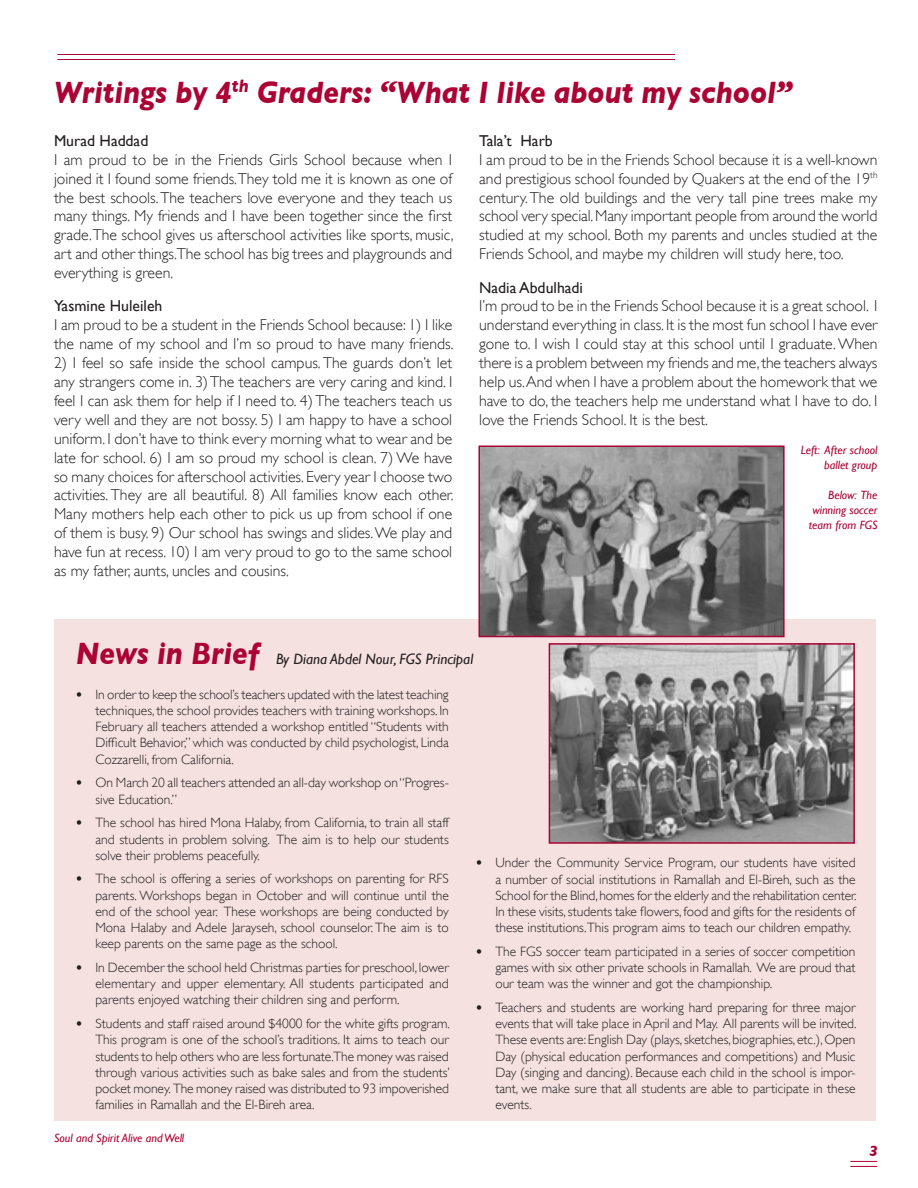
<style>
.page{position:relative;width:918px;height:1188px;background:#fff}
.page>*{position:absolute;margin:0;border:0;box-sizing:border-box;transform-origin:0 0}
.t1{font:italic 700 31.5px "Gill Sans";color:#ab0333;scale:.9 1}
.t2{font:300 15.75px/18.9px "Gill Sans";color:#231f20;text-align:justify}
.t3{font:15.75px "Gill Sans";color:#231f20}
.t4{font:italic 15px "Gill Sans";color:#231f20}
.t5{font:italic 700 15px "Gill Sans";color:#ab0333}
.t6{font:300 13.5px/16.2px "Gill Sans";color:#231f20;text-align:justify}
.t7{font:italic 12px/15px "Gill Sans";color:#ab0333;text-align:right}
.s1{font-weight:700}
</style>
<div class="page">
<hr style="left:57px;top:54px;width:618px;height:1px;background:#ab0333">
<hr style="left:57px;top:59px;width:618px;height:1px;background:#ab0333">
<svg style="left:850px;top:1161px;width:27px;height:6px"></svg>
<div style="left:54px;top:619px;width:822px;height:502px;background:#f5e1df"></div>
<img style="left:552px;top:646px;width:300px;height:195px">
<div style="left:549px;top:643px;width:306px;height:201px;border:2px solid #ab0333"></div>
<img style="left:482px;top:449px;width:300px;height:185px">
<div style="left:479px;top:446px;width:306px;height:191px;border:2px solid #ab0333"></div>
<h1 class="t1" style="left:54px;top:74px;width:822px">Writings by 4<sup>th</sup> Graders: “What I like about my school”</h1>
<p class="t3" style="left:54px;top:131px;width:96px">Murad Haddad</p>
<p class="t2" style="left:54px;top:150px;width:401px">I am proud to be in the Friends Girls School because when I joined it I found some friends.They told me it is known as one of the best schools. The teachers love everyone and they teach us many things. My friends and I have been together since the first grade.The school gives us afterschool activities like sports, music, art and other things.The school has big trees and playgrounds and everything is green.</p>
<p class="t3" style="left:54px;top:297px;width:110px">Yasmine Huleileh</p>
<p class="t2" style="left:54px;top:316px;width:401px">I am proud to be a student in the Friends School because: 1) I like the name of my school and I’m so proud to have many friends.</p>
<p class="t2" style="left:54px;top:353px;width:401px">2) I feel so safe inside the school campus. The guards don’t let any strangers come in. 3) The teachers are very caring and kind. I feel I can ask them for help if I need to. 4) The teachers teach us very well and they are not bossy. 5) I am happy to have a school uniform. I don’t have to think every morning what to wear and be late for school. 6) I am so proud my school is clean. 7) We have so many choices for afterschool activities. Every year I choose two activities. They are all beautiful. 8) All families know each other.<br>Many mothers help each other to pick us up from school if one of them is busy. 9) Our school has swings and slides. We play and have fun at recess. 10) I am very proud to go to the same school as my father, aunts, uncles and cousins.</p>
<p class="t3" style="left:479px;top:131px;width:75px">Tala’t Harb</p>
<p class="t2" style="left:479px;top:150px;width:400px">I am proud to be in the Friends School because it is a well-known and prestigious school founded by Quakers at the end of the 19<sup>th </sup>century. The old buildings and the very tall pine trees make my school very special. Many important people from around the world studied at my school. Both my parents and uncles studied at the Friends School, and maybe my children will study here, too.</p>
<p class="t3" style="left:479px;top:278px;width:105px">Nadia Abdulhadi</p>
<p class="t2" style="left:479px;top:297px;width:400px">I’m proud to be in the Friends School because it is a great school. I understand everything in class. It is the most fun school I have ever gone to. I wish I could stay at this school until I graduate. When there is a problem between my friends and me, the teachers always help us. And when I have a problem about the homework that we have to do, the teachers help me understand what I have to do. I love the Friends School. It is the best.</p>
<p class="t7" style="left:801px;top:442px;width:78px">Left: After school ballet group</p>
<p class="t7" style="left:809px;top:487px;width:70px;text-align:justify;text-indent:19px">Below: The winning soccer team from FGS</p>
<h1 class="t1" style="left:76px;top:635px;width:206px">News in Brief</h1>
<p class="t6" style="left:95px;top:686px;width:355px;text-indent:-20px"><span class="s1">•</span> In order to keep the school’s teachers updated with the latest teaching techniques, the school provides teachers with training workshops. In February all teachers attended a workshop entitled “Students with Difficult Behavior,” which was conducted by child psychologist, Linda Cozzarelli, from California.</p>
<p class="t6" style="left:95px;top:775px;width:355px;text-indent:-20px"><span class="s1">•</span> On March 20 all teachers attended an all-day workshop on “Progres&shy;sive Education.”</p>
<p class="t6" style="left:95px;top:815px;width:355px;text-indent:-20px"><span class="s1">•</span> The school has hired Mona Halaby, from California, to train all staff and students in problem solving. The aim is to help our students solve their problems peacefully.</p>
<p class="t6" style="left:95px;top:871px;width:355px;text-indent:-20px"><span class="s1">•</span> The school is offering a series of workshops on parenting for RFS parents. Workshops began in October and will continue until the end of the school year. These workshops are being conducted by Mona Halaby and Adele Jarayseh, school counselor. The aim is to keep parents on the same page as the school.</p>
<p class="t6" style="left:95px;top:959px;width:355px;text-indent:-20px"><span class="s1">•</span> In December the school held Christmas parties for preschool, lower elementary and upper elementary. All students participated and parents enjoyed watching their children sing and perform.</p>
<p class="t6" style="left:95px;top:1016px;width:356px;text-indent:-20px"><span class="s1">•</span> Students and staff raised around $4000 for the white gifts program.<br>This program is one of the school’s traditions. It aims to teach our students to help others who are less fortunate.The money was raised through various activities such as bake sales and from the students’ pocket money. The money raised was distributed to 93 impoverished families in Ramallah and the El-Bireh area.</p>
<p class="t4" style="left:276px;top:650px;width:199px">By Diana Abdel Nour, FGS Principal</p>
<p class="t6" style="left:495px;top:855px;width:363px;text-indent:-20px"><span class="s1">•</span> Under the Community Service Program, our students have visited a number of social institutions in Ramallah and El-Bireh, such as the School for the Blind, homes for the elderly and the rehabilitation center.<br>In these visits, students take flowers, food and gifts for the residents of these institutions.This program aims to teach our children empathy.</p>
<p class="t6" style="left:495px;top:943px;width:362px;text-indent:-20px"><span class="s1">•</span> The FGS soccer team participated in a series of soccer competition games with six other private schools in Ramallah. We are proud that our team was the winner and got the championship.</p>
<p class="t6" style="left:495px;top:999px;width:363px;text-indent:-19px"><span class="s1">•</span> Teachers and students are working hard preparing for three major events that will take place in April and May. All parents will be invited.<br>These events are: English Day (plays, sketches, biographies, etc.), Open Day (physical education performances and competitions) and Music Day (singing and dancing). Because each child in the school is impor&shy;tant, we make sure that all students are able to participate in these events.</p>
<p class="t7" style="left:54px;top:1131px;width:132px">Soul and Spirit Alive and Well</p>
<p class="t5" style="left:869px;top:1142px;width:10px">3</p>
</div>
